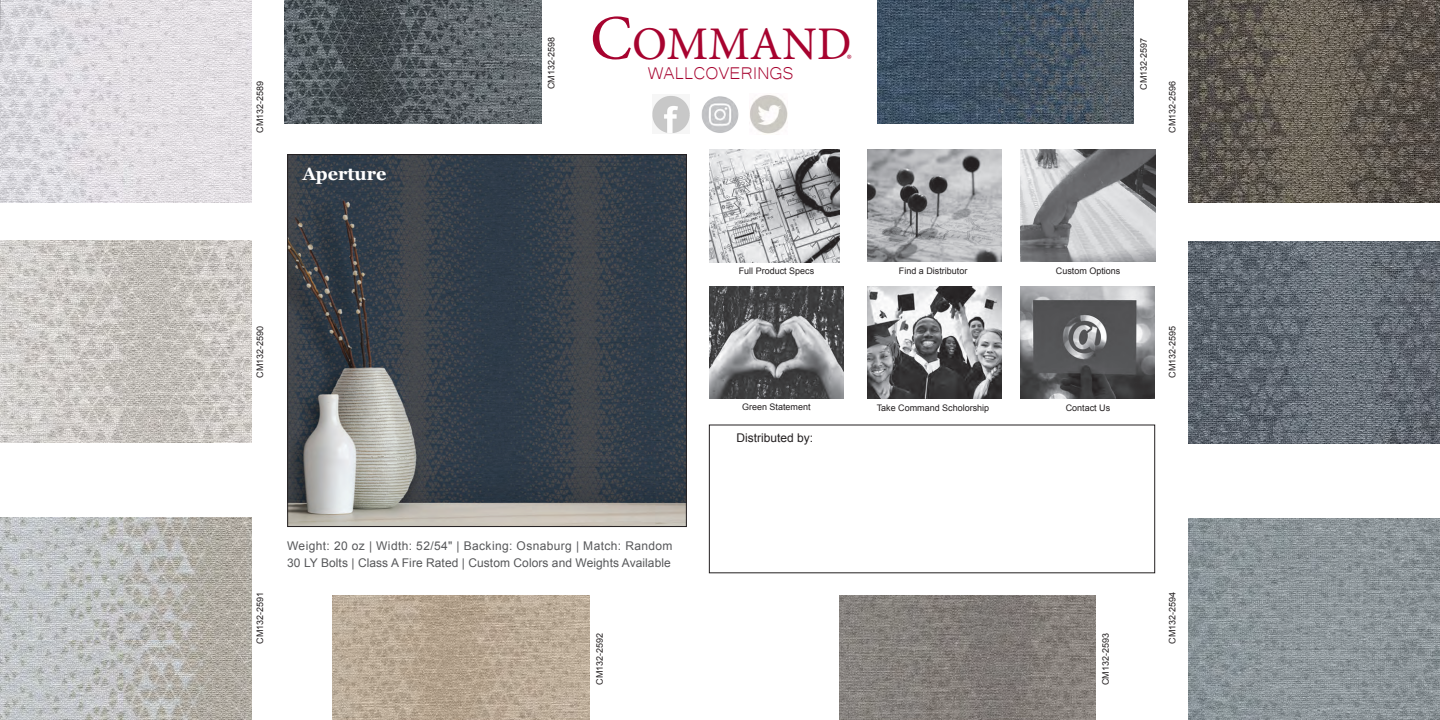
<style>
.page{position:relative;width:1440px;height:720px;background:#fff}
.page>*{position:absolute;margin:0;border:0;box-sizing:border-box;transform-origin:0 0}
.t1{font:46.8px "Minion Pro";color:#a7032f}
.t2{font:22px "Microsoft Yi Baiti";color:#a7032f}
.t3{font:700 18px "Georgia";color:#fff}
.t4{font:15.6px "Minion Pro";color:#a7032f}
.t5{font:12px "Arial";letter-spacing:.005em;color:#57585a}
.t6{font:12px "Arial";letter-spacing:.03em;color:#57585a}
.t7{font:12px "Arial";color:#231f20}
.t8{font:9px "Arial";color:#231f20}
.s1{font-size:63.4px}
</style>
<div class="page">
<img style="left:652px;top:95px;width:38px;height:38px">
<img style="left:701px;top:96px;width:38px;height:37px">
<img style="left:750px;top:95px;width:38px;height:39px">
<img style="left:867px;top:286px;width:134px;height:112px">
<img style="left:867px;top:150px;width:134px;height:112px">
<img style="left:709px;top:286px;width:135px;height:112px">
<img style="left:709px;top:150px;width:131px;height:112px">
<img style="left:1021px;top:286px;width:134px;height:113px">
<img style="left:1021px;top:150px;width:134px;height:112px">
<img style="left:0;top:0;width:252px;height:202px">
<img style="left:877px;top:0;width:257px;height:124px">
<img style="left:285px;top:0;width:257px;height:124px">
<img style="left:0;top:241px;width:252px;height:202px">
<img style="left:0;top:518px;width:252px;height:202px">
<img style="left:1189px;top:1px;width:251px;height:202px">
<img style="left:1189px;top:241px;width:251px;height:202px">
<img style="left:1189px;top:518px;width:251px;height:202px">
<img style="left:839px;top:595px;width:257px;height:124px">
<img style="left:333px;top:595px;width:257px;height:124px">
<img style="left:289px;top:156px;width:396px;height:369px">
<div style="left:287px;top:154px;width:400px;height:373px;border:1px solid #231f20"></div>
<p class="t8" style="left:254px;top:133px;width:54px;rotate:-90deg">CM132-2589</p>
<h3 class="t3" style="left:302px;top:160px;width:86px">Aperture</h3>
<p class="t8" style="left:254px;top:378px;width:54px;rotate:-90deg">CM132-2590</p>
<p class="t1" style="left:590px;top:12px;width:263px"><span class="s1">C</span>OMMAND</p>
<p class="t2" style="left:648px;top:60px;width:147px">WALLCOVERINGS</p>
<p class="t8" style="left:546px;top:89px;width:54px;rotate:-90deg">CM132-2598</p>
<p class="t8" style="left:1138px;top:90px;width:54px;rotate:-90deg">CM132-2597</p>
<p class="t4" style="left:847px;top:49px;width:7px">®</p>
<p class="t8" style="left:1166px;top:133px;width:54px;rotate:-90deg">CM132-2596</p>
<p class="t8" style="left:739px;top:265px;width:77px">Full Product Specs</p>
<p class="t8" style="left:899px;top:265px;width:70px">Find a Distributor</p>
<p class="t8" style="left:1056px;top:265px;width:66px">Custom Options</p>
<p class="t8" style="left:742px;top:401px;width:70px">Green Statement</p>
<p class="t8" style="left:877px;top:402px;width:114px">Take Command Scholorship</p>
<p class="t8" style="left:1066px;top:402px;width:46px">Contact Us</p>
<p class="t7" style="left:737px;top:430px;width:78px">Distributed by:</p>
<p class="t8" style="left:1166px;top:378px;width:54px;rotate:-90deg">CM132-2595</p>
<p class="t8" style="left:254px;top:644px;width:54px;rotate:-90deg">CM132-2591</p>
<p class="t6" style="left:287px;top:538px;width:387px">Weight: 20 oz | Width: 52/54" | Backing: Osnaburg | Match: Random</p>
<p class="t5" style="left:287px;top:555px;width:385px">30 LY Bolts | Class A Fire Rated | Custom Colors and Weights Available</p>
<p class="t8" style="left:594px;top:685px;width:54px;rotate:-90deg">CM132-2592</p>
<p class="t8" style="left:1100px;top:685px;width:54px;rotate:-90deg">CM132-2593</p>
<p class="t8" style="left:1166px;top:644px;width:54px;rotate:-90deg">CM132-2594</p>
</div>
